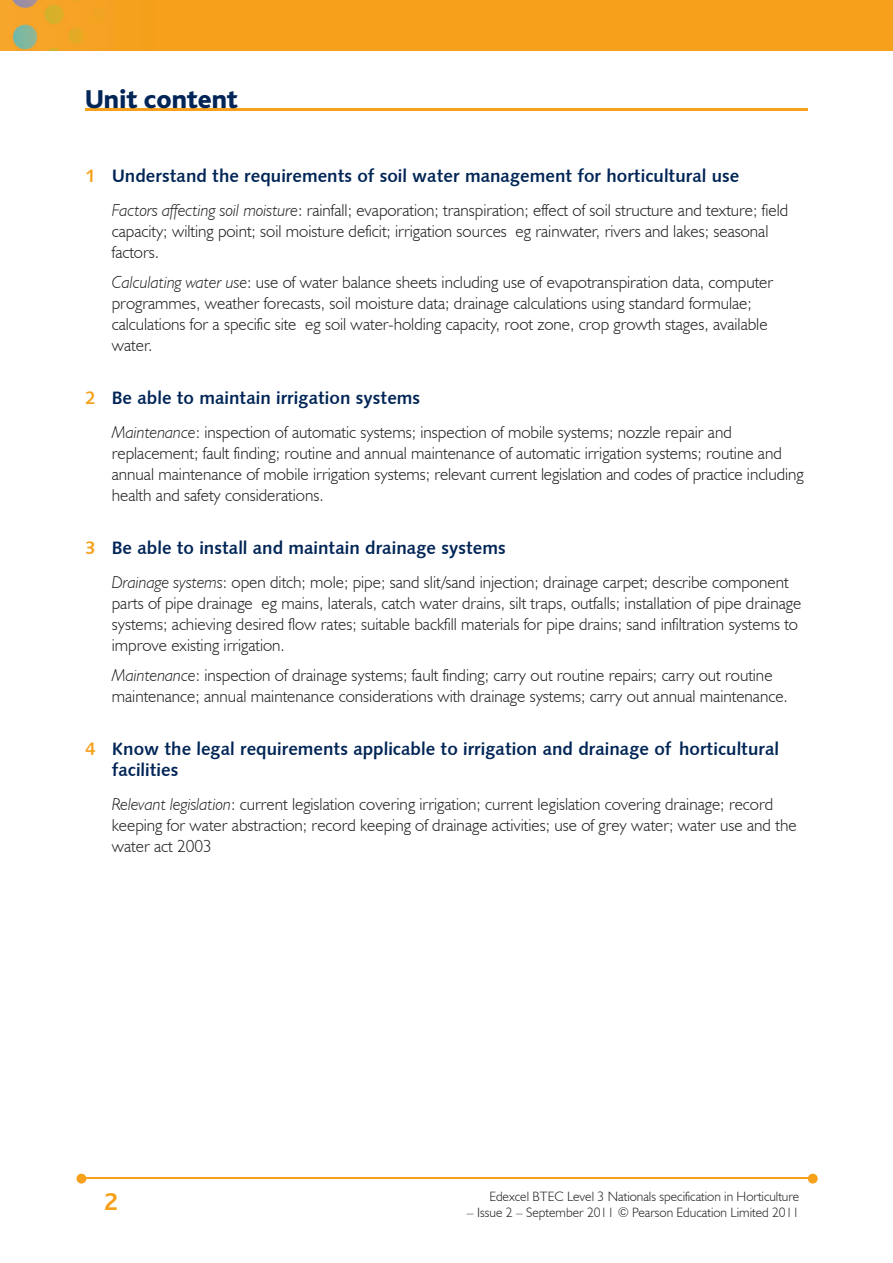
<style>
.page{position:relative;width:893px;height:1263px;background:#fff}
.page>*{position:absolute;margin:0;border:0;box-sizing:border-box;transform-origin:0 0}
.t1{font:800 27px "Bliss";color:#002556}
.t2{font:700 25.5px "Bliss";color:#f6a01b}
.t3{font:18px/21px "Humanist 531 BT Bold A";color:#002556}
.t4{font:300 17.25px/21px "Humanist 521 BT";color:#231f20}
.t5{font:300 13.5px "Humanist 521 BT";color:#231f20}
.s1{color:#f6a01b}
.s2{font-style:italic}
</style>
<div class="page">
<img style="left:0;top:0;width:893px;height:51px">
<hr style="left:82px;top:1178px;width:728px;height:1px;background:#f6a01b">
<svg style="left:808px;top:1174px;width:10px;height:9px"></svg>
<svg style="left:77px;top:1174px;width:9px;height:9px"></svg>
<hr style="left:85px;top:108px;width:723px;height:2px;background:#f6a01b">
<h1 class="t1" style="left:85px;top:85px;width:154px">Unit content</h1>
<p class="t3" style="left:85px;top:165px;width:656px"><span class="s1">1</span> Understand the requirements of soil water management for horticultural use</p>
<p class="t4" style="left:112px;top:199px;width:678px"><span class="s2">Factors affecting soil moisture</span>: rainfall; evaporation; transpiration; effect of soil structure and texture; field capacity; wilting point; soil moisture deficit; irrigation sources eg rainwater, rivers and lakes; seasonal factors.</p>
<p class="t4" style="left:112px;top:271px;width:663px"><span class="s2">Calculating water use</span>: use of water balance sheets including use of evapotranspiration data, computer programmes, weather forecasts, soil moisture data; drainage calculations using standard formulae; calculations for a specific site eg soil water-holding capacity, root zone, crop growth stages, available water.</p>
<p class="t3" style="left:85px;top:387px;width:337px"><span class="s1">2</span> Be able to maintain irrigation systems</p>
<p class="t4" style="left:112px;top:421px;width:693px"><span class="s2">Maintenance</span>: inspection of automatic systems; inspection of mobile systems; nozzle repair and replacement; fault finding; routine and annual maintenance of automatic irrigation systems; routine and annual maintenance of mobile irrigation systems; relevant current legislation and codes of practice including health and safety considerations.</p>
<p class="t3" style="left:85px;top:537px;width:422px"><span class="s1">3</span> Be able to install and maintain drainage systems</p>
<p class="t4" style="left:112px;top:571px;width:691px"><span class="s2">Drainage systems</span>: open ditch; mole; pipe; sand slit/sand injection; drainage carpet; describe component parts of pipe drainage eg mains, laterals, catch water drains, silt traps, outfalls; installation of pipe drainage systems; achieving desired flow rates; suitable backfill materials for pipe drains; sand infiltration systems to improve existing irrigation.</p>
<p class="t4" style="left:112px;top:664px;width:678px"><span class="s2">Maintenance</span>: inspection of drainage systems; fault finding; carry out routine repairs; carry out routine maintenance; annual maintenance considerations with drainage systems; carry out annual maintenance.</p>
<p class="t3" style="left:112px;top:738px;width:669px;text-indent:-27px"><span class="s1">4</span> Know the legal requirements applicable to irrigation and drainage of horticultural facilities</p>
<p class="t4" style="left:112px;top:793px;width:686px"><span class="s2">Relevant legislation</span>: current legislation covering irrigation; current legislation covering drainage; record keeping for water abstraction; record keeping of drainage activities; use of grey water; water use and the water act 2003</p>
<h2 class="t2" style="left:104px;top:1188px;width:15px">2</h2>
<p class="t5" style="left:489px;top:1188px;width:312px">Edexcel BTEC Level 3 Nationals specification in Horticulture</p>
<p class="t5" style="left:467px;top:1204px;width:334px">– Issue 2 – September 2011 © Pearson Education Limited 2011</p>
</div>
